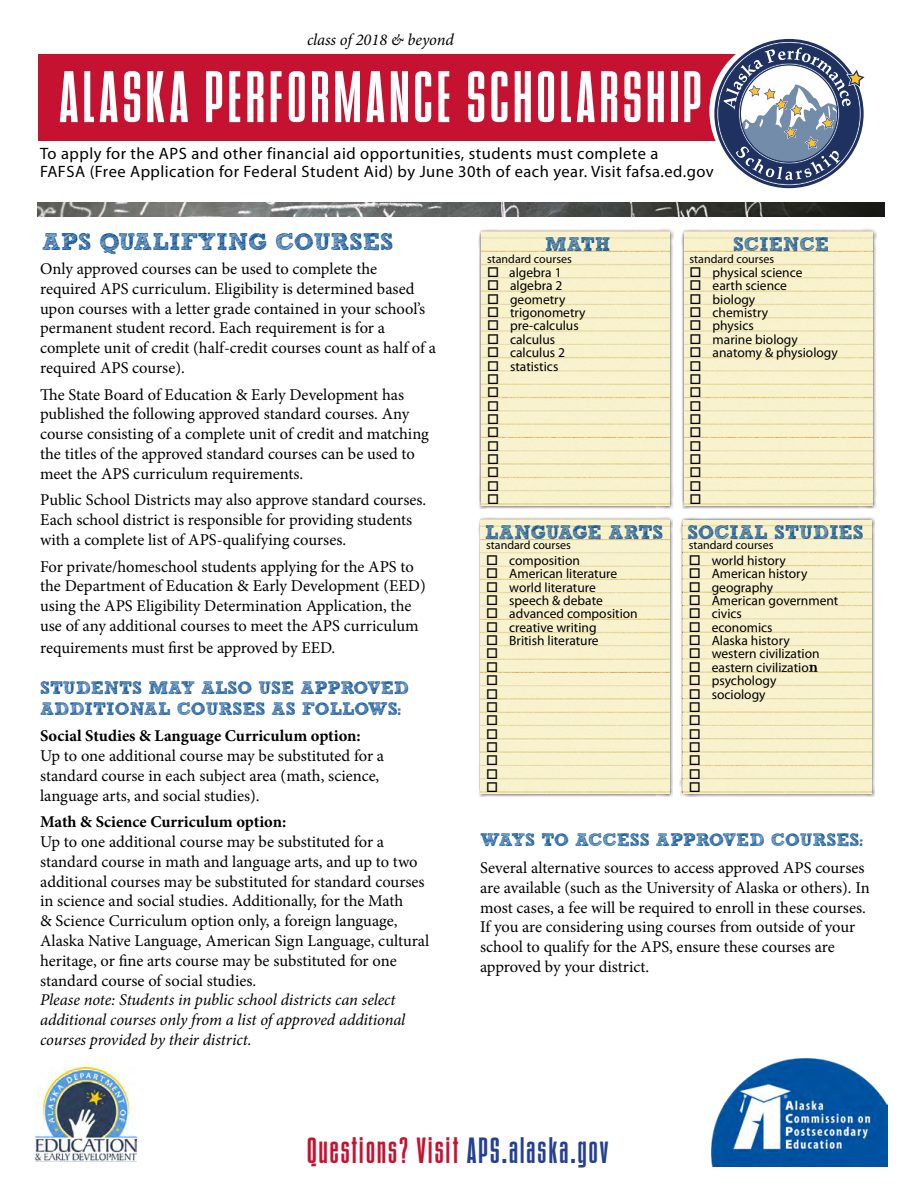
<style>
.page{position:relative;width:918px;height:1188px;background:#fff}
.page>*{position:absolute;margin:0;border:0;box-sizing:border-box;transform-origin:0 0}
.t1{font:700 72px "Uprite";letter-spacing:.04em;color:#fff}
.t2{font:700 36px "Uprite";letter-spacing:.04em;color:#c41230}
.t3{font:700 24px "Sketch Block";color:#004990}
.t4{font:700 19.5px "Sketch Block";color:#004990}
.t5{font:700 18px/21px "Sketch Block";color:#004990}
.t6{font:16.5px/19.8px "Minion Pro";color:#000}
.t7{font:16.5px/18px "Myriad Pro";letter-spacing:.03em;color:#000}
.t8{font:italic 16.5px/19.8px "Minion Pro";letter-spacing:-.005em;color:#000}
.t9{font:700 16.5px "Minion Pro";color:#000}
.t10{font:13.5px "Myriad Pro";color:#000}
.t11{font:13.5px/13.4px "Wingdings";color:#000;text-align:justify}
.t12{font:12px "Myriad Pro";color:#000}
.s1{font-family:"Kerndog"}
.s2{color:#25408f}
</style>
<div class="page">
<img style="left:38px;top:203px;width:846px;height:13px">
<div style="left:478px;top:229px;width:195px;height:280px;background:#000;opacity:.75"></div>
<svg style="left:481px;top:232px;width:189px;height:273px;background:#f6efc8"></svg>
<div style="left:681px;top:229px;width:196px;height:280px;background:#000;opacity:.75"></div>
<svg style="left:684px;top:232px;width:189px;height:273px;background:#f6efc8"></svg>
<div style="left:477px;top:516px;width:196px;height:281px;background:#000;opacity:.75"></div>
<svg style="left:480px;top:520px;width:189px;height:273px;background:#f6efc8"></svg>
<div style="left:679px;top:517px;width:196px;height:280px;background:#000;opacity:.75"></div>
<svg style="left:683px;top:520px;width:189px;height:273px;background:#f6efc8"></svg>
<div style="left:38px;top:54px;width:702px;height:87px;background:#c41230"></div>
<svg style="left:714px;top:39px;width:151px;height:149px"></svg>
<img style="left:35px;top:1068px;width:101px;height:93px">
<img style="left:711px;top:1058px;width:176px;height:108px">
<p class="t8" style="left:307px;top:29px;width:148px">class of 2018 &amp; beyond</p>
<h1 class="t1" style="left:58px;top:62px;width:646px">ALASKA PERFORMANCE SCHOLARSHIP</h1>
<p class="t7" style="left:40px;top:144px;width:675px">To apply for the APS and other financial aid opportunities, students must complete a<br>FAFSA (Free Application for Federal Student Aid) by June 30th of each year. Visit fafsa.ed.gov</p>
<h3 class="t3" style="left:42px;top:227px;width:353px">APS QUALIFYING COURSES</h3>
<p class="t6" style="left:40px;top:259px;width:397px">Only approved courses can be used to complete the required APS curriculum. Eligibility is determined based upon courses with a letter grade contained in your school’s permanent student record. Each requirement is for a complete unit of credit (half-credit courses count as half of a required APS course).</p>
<p class="t6" style="left:40px;top:385px;width:390px">The State Board of Education &amp; Early Development has published the following approved standard courses. Any course consisting of a complete unit of credit and matching the titles of the approved standard courses can be used to meet the APS curriculum requirements.</p>
<p class="t6" style="left:40px;top:490px;width:388px">Public School Districts may also approve standard courses.<br>Each school district is responsible for providing students with a complete list of APS-qualifying courses.</p>
<p class="t6" style="left:40px;top:556px;width:387px">For private/homeschool students applying for the APS to the Department of Education &amp; Early Development (EED) using the APS Eligibility Determination Application, the use of any additional courses to meet the APS curriculum</p>
<p class="t6" style="left:40px;top:637px;width:297px">requirements must first be approved by EED.</p>
<p class="t5" style="left:40px;top:677px;width:370px">STUDENTS MAY ALSO USE APPROVED<br>ADDITIONAL COURSES AS FOLLOWS:</p>
<p class="t9" style="left:40px;top:724px;width:322px">Social Studies &amp; Language Curriculum option:</p>
<p class="t6" style="left:40px;top:746px;width:346px">Up to one additional course may be substituted for a standard course in each subject area (math, science, language arts, and social studies).</p>
<p class="t9" style="left:40px;top:810px;width:248px">Math &amp; Science Curriculum option:</p>
<p class="t6" style="left:40px;top:832px;width:391px">Up to one additional course may be substituted for a standard course in math and language arts, and up to two additional courses may be substituted for standard courses in science and social studies. Additionally, for the Math<br>&amp; Science Curriculum option only, a foreign language, Alaska Native Language, American Sign Language, cultural heritage, or fine arts course may be substituted for one standard course of social studies.</p>
<p class="t8" style="left:40px;top:990px;width:367px">Please note: Students in public school districts can select additional courses only from a list of approved additional courses provided by their district.</p>
<p class="t4" style="left:545px;top:232px;width:67px">MATH</p>
<p class="t10" style="left:487px;top:264px;width:76px">□ algebra 1</p>
<p class="t10" style="left:487px;top:278px;width:77px">□ algebra 2</p>
<p class="t10" style="left:487px;top:291px;width:80px">□ geometry</p>
<p class="t10" style="left:487px;top:304px;width:100px">□ trigonometry</p>
<p class="t10" style="left:487px;top:318px;width:93px">□ pre-calculus</p>
<p class="t10" style="left:487px;top:331px;width:70px">□ calculus</p>
<p class="t10" style="left:487px;top:344px;width:79px">□ calculus 2</p>
<p class="t10" style="left:487px;top:358px;width:73px">□ statistics</p>
<p class="t11" style="left:487px;top:373px;width:14px">□ □ □ □ □ □ □ □ □ □</p>
<p class="t12" style="left:487px;top:251px;width:86px">standard courses</p>
<p class="t4" style="left:485px;top:520px;width:179px">LANGUAGE ARTS</p>
<p class="t10" style="left:486px;top:552px;width:95px">□ composition</p>
<p class="t10" style="left:486px;top:566px;width:133px">□ American literature</p>
<p class="t10" style="left:486px;top:579px;width:111px">□ world literature</p>
<p class="t10" style="left:486px;top:592px;width:118px">□ speech &amp; debate</p>
<p class="t10" style="left:486px;top:606px;width:153px">□ advanced composition</p>
<p class="t10" style="left:486px;top:619px;width:112px">□ creative writing</p>
<p class="t10" style="left:486px;top:632px;width:114px">□ British literature</p>
<p class="t11" style="left:486px;top:647px;width:14px">□ □ □ □ □ □ □ □ □ □ □</p>
<p class="t12" style="left:486px;top:538px;width:86px">standard courses</p>
<p class="t4" style="left:733px;top:232px;width:97px">SCIENCE</p>
<p class="t10" style="left:690px;top:264px;width:114px">□ physical science</p>
<p class="t10" style="left:690px;top:278px;width:99px">□ earth science</p>
<p class="t10" style="left:690px;top:291px;width:67px">□ biology</p>
<p class="t10" style="left:690px;top:304px;width:80px">□ chemistry</p>
<p class="t10" style="left:690px;top:318px;width:66px">□ physics</p>
<p class="t10" style="left:690px;top:331px;width:110px">□ marine biology</p>
<p class="t10" style="left:690px;top:344px;width:150px">□ anatomy &amp; physiology</p>
<p class="t11" style="left:690px;top:359px;width:14px">□ □ □ □ □ □ □ □ □ □ □</p>
<p class="t12" style="left:690px;top:251px;width:86px">standard courses</p>
<p class="t4" style="left:687px;top:520px;width:178px">SOCIAL STUDIES</p>
<p class="t10" style="left:689px;top:552px;width:99px">□ world history</p>
<p class="t10" style="left:689px;top:566px;width:120px">□ American history</p>
<p class="t10" style="left:689px;top:579px;width:86px">□ geography</p>
<p class="t10" style="left:689px;top:592px;width:151px">□ American government</p>
<p class="t10" style="left:689px;top:606px;width:55px">□ civics</p>
<p class="t10" style="left:689px;top:619px;width:85px">□ economics</p>
<p class="t10" style="left:689px;top:632px;width:103px">□ Alaska history</p>
<p class="t10" style="left:689px;top:646px;width:132px">□ western civilization</p>
<p class="t10" style="left:689px;top:659px;width:131px">□ eastern civilizatio<span class="s1">n</span></p>
<p class="t10" style="left:689px;top:672px;width:89px">□ psychology</p>
<p class="t10" style="left:689px;top:686px;width:78px">□ sociology</p>
<p class="t11" style="left:689px;top:701px;width:14px">□ □ □ □ □ □ □</p>
<p class="t12" style="left:689px;top:538px;width:86px">standard courses</p>
<p class="t5" style="left:480px;top:830px;width:385px">WAYS TO ACCESS APPROVED COURSES:</p>
<p class="t6" style="left:480px;top:858px;width:391px">Several alternative sources to access approved APS courses are available (such as the University of Alaska or others). In most cases, a fee will be required to enroll in these courses.<br>If you are considering using courses from outside of your school to qualify for the APS, ensure these courses are approved by your district.</p>
<h2 class="t2" style="left:307px;top:1133px;width:304px">Questions? Visit <span class="s2">APS.alaska.gov</span></h2>
</div>
